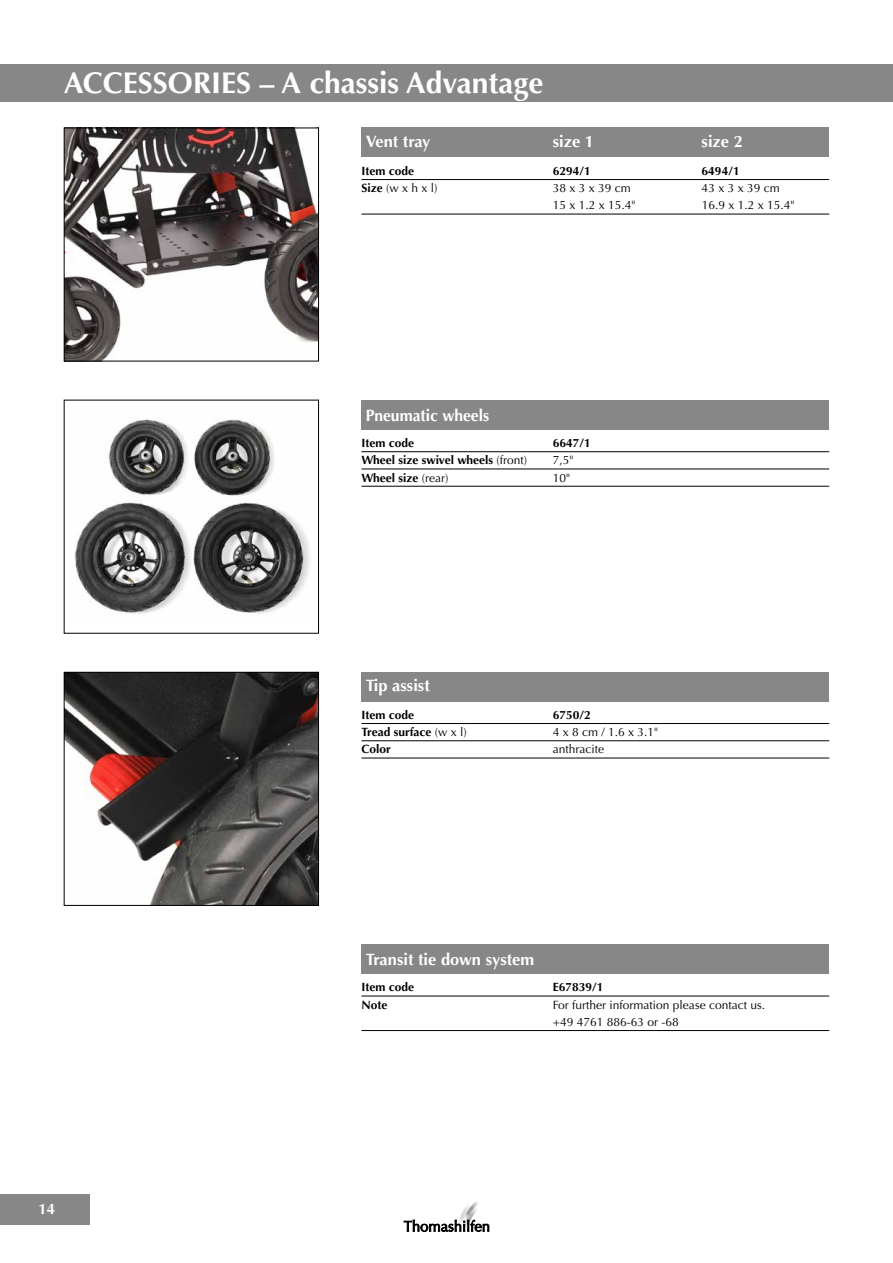
<style>
.page{position:relative;width:893px;height:1263px;background:#fff}
.page>*{position:absolute;margin:0;border:0;box-sizing:border-box;transform-origin:0 0}
.t1{font:700 30px "Optima";color:#fff}
.t2{font:700 16.5px "Optima";color:#fff}
.t3{font:700 16.5px "Optima";color:#fff;scale:.95 1}
.t4{font:700 15px "Optima";color:#fff}
.t5{font:12px/17.2px "Optima";color:#000}
.t6{font:700 12px "Optima";color:#000}
.s1{font-weight:700}
.s2{font-weight:400}
</style>
<div class="page">
<div style="left:0;top:64px;width:893px;height:37px;background:#878787"></div>
<div style="left:0;top:1194px;width:89px;height:31px;background:#878787"></div>
<svg style="left:404px;top:1201px;width:85px;height:30px"></svg>
<div style="left:361px;top:400px;width:468px;height:29px;background:#878787"></div>
<hr style="left:361px;top:451px;width:468px;height:1px;background:#000">
<hr style="left:361px;top:469px;width:468px;height:1px;background:#000">
<hr style="left:361px;top:486px;width:468px;height:1px;background:#000">
<img style="left:74px;top:419px;width:236px;height:195px">
<div style="left:361px;top:672px;width:468px;height:30px;background:#878787"></div>
<hr style="left:361px;top:723px;width:468px;height:1px;background:#000">
<hr style="left:361px;top:740px;width:468px;height:1px;background:#000">
<hr style="left:361px;top:758px;width:468px;height:1px;background:#000">
<img style="left:66px;top:674px;width:251px;height:230px">
<div style="left:64px;top:672px;width:255px;height:234px;border:1px solid #000"></div>
<img style="left:66px;top:130px;width:251px;height:229px">
<div style="left:64px;top:128px;width:255px;height:233px;border:1px solid #000"></div>
<div style="left:361px;top:128px;width:468px;height:29px;background:#878787"></div>
<hr style="left:361px;top:179px;width:468px;height:1px;background:#000">
<hr style="left:361px;top:214px;width:468px;height:1px;background:#000">
<div style="left:361px;top:944px;width:468px;height:30px;background:#878787"></div>
<hr style="left:361px;top:996px;width:468px;height:1px;background:#000">
<hr style="left:361px;top:1030px;width:468px;height:1px;background:#000">
<h1 class="t1" style="left:64px;top:65px;width:481px">ACCESSORIES – A chassis Advantage</h1>
<h2 class="t2" style="left:366px;top:132px;width:66px">Vent tray</h2>
<h2 class="t2" style="left:553px;top:132px;width:43px">size 1</h2>
<h2 class="t2" style="left:702px;top:132px;width:43px">size 2</h2>
<p class="t6" style="left:361px;top:164px;width:54px">Item code</p>
<p class="t6" style="left:553px;top:164px;width:40px">6294/1</p>
<p class="t6" style="left:702px;top:164px;width:40px">6494/1</p>
<p class="t5" style="left:361px;top:180px;width:78px"><span class="s1">Size</span> (w x h x l)</p>
<p class="t5" style="left:553px;top:180px;width:80px">38 x 3 x 39 cm</p>
<p class="t5" style="left:702px;top:180px;width:80px">43 x 3 x 39 cm</p>
<p class="t5" style="left:553px;top:197px;width:84px">15 x 1.2 x 15.4"</p>
<p class="t5" style="left:702px;top:197px;width:94px">16.9 x 1.2 x 15.4"</p>
<h2 class="t3" style="left:366px;top:405px;width:132px">Pneumatic wheels</h2>
<p class="t6" style="left:361px;top:436px;width:54px">Item code</p>
<p class="t6" style="left:553px;top:436px;width:40px">6647/1</p>
<p class="t6" style="left:361px;top:453px;width:167px">Wheel size swivel wheels <span class="s2">(front)</span></p>
<p class="t5" style="left:553px;top:452px;width:22px">7,5"</p>
<p class="t6" style="left:361px;top:470px;width:89px">Wheel size <span class="s2">(rear)</span></p>
<p class="t5" style="left:553px;top:469px;width:19px">10"</p>
<h2 class="t2" style="left:366px;top:676px;width:66px">Tip assist</h2>
<p class="t6" style="left:361px;top:708px;width:54px">Item code</p>
<p class="t6" style="left:553px;top:708px;width:40px">6750/2</p>
<p class="t6" style="left:361px;top:725px;width:107px">Tread surface <span class="s2">(w x l)</span></p>
<p class="t5" style="left:553px;top:724px;width:107px">4 x 8 cm / 1.6 x 3.1"</p>
<p class="t6" style="left:361px;top:742px;width:31px">Color</p>
<p class="t5" style="left:553px;top:741px;width:53px">anthracite</p>
<p class="t4" style="left:39px;top:1200px;width:18px">14</p>
<h2 class="t2" style="left:366px;top:950px;width:170px">Transit tie down system</h2>
<p class="t6" style="left:361px;top:980px;width:54px">Item code</p>
<p class="t6" style="left:553px;top:980px;width:52px">E67839/1</p>
<p class="t6" style="left:361px;top:997px;width:28px">Note</p>
<p class="t5" style="left:553px;top:996px;width:212px">For further information please contact us. +49 4761 886-63 or -68</p>
</div>
